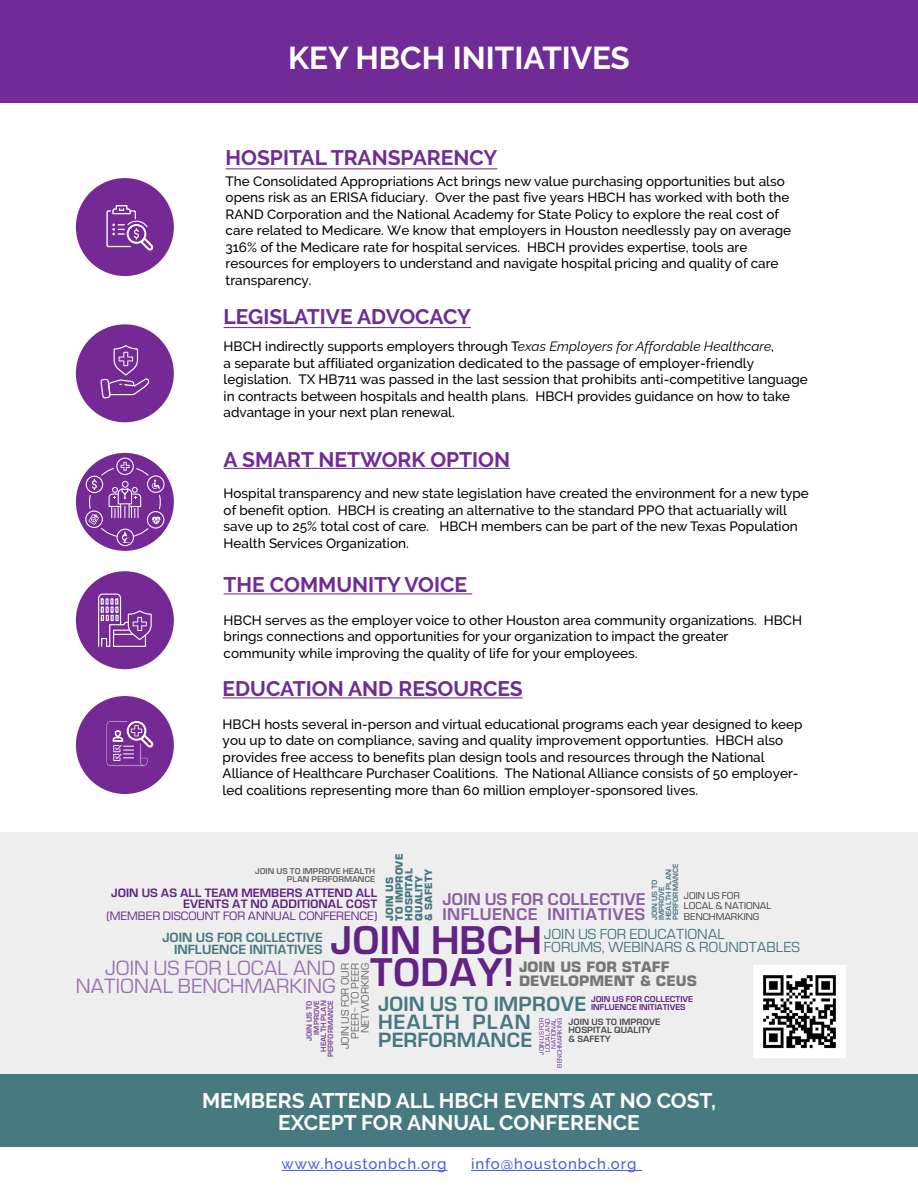
<style>
.page{position:relative;width:918px;height:1188px;background:#fff}
.page>*{position:absolute;margin:0;border:0;box-sizing:border-box;transform-origin:0 0}
.t1{font:37.2px/31.5px "Europe Demi";color:#612483;text-align:center}
.t2{font:700 31.5px "Raleway";color:#fff}
.t3{font:700 21px "Raleway";color:#702b96}
.t4{font:700 21px/22.2px "Raleway";color:#fff;text-align:center}
.t5{font:19.2px/18px "Europe";color:#9b75b2;text-align:right}
.t6{font:19.2px/18px "Europe Demi";color:#477881}
.t7{font:15.75px/15.6px "Europe Demi";letter-spacing:.03em;color:#8c5fa4}
.t8{font:500 15px "Raleway";letter-spacing:.06em;color:#485cdb}
.t9{font:700 13.95px/14px "Europe";color:#767676}
.t10{font:500 13.5px/16.5px "Raleway";color:#000}
.t11{font:13.5px/14px "Europe";color:#477881}
.t12{font:12.45px/12.5px "Europe Demi";color:#477881;text-align:right}
.t13{font:11.25px/11.2px "Europe Demi";color:#612483;text-align:right}
.t14{font:11.25px "Europe";color:#612483}
.t15{font:10.2px/10.2px "Europe";color:#666;text-align:right}
.t16{font:700 9.75px/9.8px "Europe";color:#477881}
.t17{font:9.15px/10.2px "Europe";color:#3b3b3b}
.t18{font:8.4px/8.4px "Europe Demi";color:#4b4b4b}
.t19{font:7.95px/7.9px "Europe Demi";color:#612483}
.t20{font:7.95px/7.9px "Europe Demi";color:#666;text-align:right}
.t21{font:7.05px/7.1px "Europe Demi";color:#7c4796;text-align:right}
.t22{font:7.05px/7.1px "Europe Demi";color:#497983}
.t23{font:6px/6.1px "Europe";color:#612483;text-align:right}
.s1{font-weight:400;font-style:italic}
</style>
<div class="page">
<div style="left:0;top:833px;width:918px;height:242px;background:#eee"></div>
<div style="left:0;top:1075px;width:918px;height:72px;background:#477981"></div>
<hr style="left:282px;top:1170px;width:166px;height:1px;background:#485cdb">
<hr style="left:471px;top:1170px;width:171px;height:1px;background:#485cdb">
<div style="left:0;top:0;width:918px;height:103px;background:#702b96"></div>
<hr style="left:226px;top:168px;width:271px;height:1px;background:#702b96">
<hr style="left:224px;top:327px;width:247px;height:1px;background:#702b96">
<hr style="left:224px;top:468px;width:286px;height:1px;background:#702b96">
<hr style="left:224px;top:593px;width:248px;height:1px;background:#702b96">
<hr style="left:223px;top:697px;width:300px;height:1px;background:#702b96">
<div style="left:76px;top:178px;width:98px;height:98px;background:#752995;border-radius:50%"></div>
<svg style="left:106px;top:205px;width:47px;height:45px"></svg>
<div style="left:76px;top:324px;width:98px;height:98px;background:#752995;border-radius:50%"></div>
<svg style="left:100px;top:346px;width:50px;height:52px"></svg>
<div style="left:76px;top:453px;width:98px;height:98px;background:#752995;border-radius:50%"></div>
<div style="left:83px;top:473px;width:23px;height:23px;border:8px solid #752995;border-radius:50%"></div>
<div style="left:86px;top:476px;width:17px;height:17px;border:2px solid #fff;border-radius:50%"></div>
<div style="left:114px;top:455px;width:22px;height:23px;border:8px solid #752995;border-radius:50%"></div>
<div style="left:116px;top:458px;width:18px;height:17px;border:2px solid #fff;border-radius:50%"></div>
<svg style="left:117px;top:459px;width:16px;height:15px"></svg>
<svg style="left:121px;top:462px;width:9px;height:9px"></svg>
<div style="left:144px;top:473px;width:23px;height:23px;border:8px solid #752995;border-radius:50%"></div>
<div style="left:147px;top:475px;width:18px;height:18px;border:2px solid #fff;border-radius:50%"></div>
<div style="left:144px;top:508px;width:23px;height:23px;border:8px solid #752995;border-radius:50%"></div>
<div style="left:147px;top:511px;width:17px;height:18px;border:2px solid #fff;border-radius:50%"></div>
<div style="left:148px;top:512px;width:15px;height:15px;background:#752995;border-radius:50%"></div>
<div style="left:83px;top:508px;width:23px;height:23px;border:8px solid #752995;border-radius:50%"></div>
<div style="left:85px;top:511px;width:18px;height:17px;border:2px solid #fff;border-radius:50%"></div>
<svg style="left:86px;top:512px;width:16px;height:15px"></svg>
<svg style="left:88px;top:477px;width:75px;height:48px"></svg>
<div style="left:117px;top:529px;width:17px;height:17px;border:2px solid #fff;border-radius:50%"></div>
<div style="left:118px;top:530px;width:15px;height:15px;background:#752995;border-radius:50%"></div>
<svg style="left:122px;top:532px;width:7px;height:11px"></svg>
<div style="left:76px;top:696px;width:98px;height:98px;background:#752995;border-radius:50%"></div>
<svg style="left:106px;top:721px;width:47px;height:45px"></svg>
<div style="left:76px;top:571px;width:98px;height:98px;background:#752995;border-radius:50%"></div>
<svg style="left:98px;top:593px;width:54px;height:54px"></svg>
<img style="left:753px;top:965px;width:93px;height:93px">
<h2 class="t2" style="left:288px;top:40px;width:343px">KEY HBCH INITIATIVES</h2>
<h3 class="t3" style="left:226px;top:146px;width:273px">HOSPITAL TRANSPARENCY</h3>
<p class="t10" style="left:226px;top:173px;width:567px">The Consolidated Appropriations Act brings new value purchasing opportunities but also opens risk as an ERISA fiduciary. Over the past five years HBCH has worked with both the RAND Corporation and the National Academy for State Policy to explore the real cost of care related to Medicare. We know that employers in Houston needlessly pay on average 316% of the Medicare rate for hospital services. HBCH provides expertise, tools are resources for employers to understand and navigate hospital pricing and quality of care transparency.</p>
<h3 class="t3" style="left:224px;top:305px;width:249px">LEGISLATIVE ADVOCACY</h3>
<p class="t10" style="left:224px;top:338px;width:586px">HBCH indirectly supports employers through T<span class="s1">exas Employers for Affordable Healthcare</span>,<br>a separate but affiliated organization dedicated to the passage of employer-friendly legislation. TX HB711 was passed in the last session that prohibits anti-competitive language in contracts between hospitals and health plans. HBCH provides guidance on how to take advantage in your next plan renewal.</p>
<h3 class="t3" style="left:224px;top:447px;width:288px">A SMART NETWORK OPTION</h3>
<p class="t10" style="left:224px;top:485px;width:587px">Hospital transparency and new state legislation have created the environment for a new type of benefit option. HBCH is creating an alternative to the standard PPO that actuarially will save up to 25% total cost of care. HBCH members can be part of the new Texas Population Health Services Organization.</p>
<h3 class="t3" style="left:224px;top:573px;width:245px">THE COMMUNITY VOICE</h3>
<p class="t10" style="left:224px;top:612px;width:580px">HBCH serves as the employer voice to other Houston area community organizations. HBCH brings connections and opportunities for your organization to impact the greater community while improving the quality of life for your employees.</p>
<h3 class="t3" style="left:223px;top:677px;width:302px">EDUCATION AND RESOURCES</h3>
<p class="t10" style="left:223px;top:716px;width:582px">HBCH hosts several in-person and virtual educational programs each year designed to keep you up to date on compliance, saving and quality improvement opportunties. HBCH also provides free access to benefits plan design tools and resources through the National Alliance of Healthcare Purchaser Coalitions. The National Alliance consists of 50 employer&shy;led coalitions representing more than 60 million employer-sponsored lives.</p>
<p class="t16" style="left:385px;top:921px;width:68px;rotate:-90deg">JOIN US<br>TO IMPROVE<br>HOSPITAL<br>QUALITY<br>&amp; SAFETY</p>
<p class="t22" style="left:651px;top:920px;width:58px;rotate:-90deg">JOIN US TO<br>IMPROVE<br>HEALTH PLAN<br>PERFORMANCE</p>
<p class="t11" style="left:544px;top:927px;width:258px">JOIN US FOR EDUCATIONAL<br>FORUMS, WEBINARS &amp; ROUNDTABLES</p>
<p class="t20" style="left:255px;top:867px;width:122px">JOIN US TO IMPROVE HEALTH<br>PLAN PERFORMANCE</p>
<p class="t13" style="left:111px;top:888px;width:268px">JOIN US AS ALL TEAM MEMBERS ATTEND ALL<br>EVENTS AT NO ADDITIONAL COST</p>
<p class="t14" style="left:106px;top:909px;width:272px">(MEMBER DISCOUNT FOR ANNUAL CONFERENCE)</p>
<p class="t12" style="left:162px;top:931px;width:162px">JOIN US FOR COLLECTIVE<br>INFLUENCE INITIATIVES</p>
<p class="t17" style="left:684px;top:891px;width:89px">JOIN US FOR<br>LOCAL &amp; NATIONAL<br>BENCHMARKING</p>
<p class="t7" style="left:442px;top:891px;width:205px">JOIN US FOR COLLECTIVE<br>INFLUENCE INITIATIVES</p>
<h1 class="t1" style="left:330px;top:925px;width:213px">JOIN HBCH<br>TODAY!</h1>
<h3 class="t6" style="left:378px;top:995px;width:210px">JOIN US TO IMPROVE<br>HEALTH PLAN<br>PERFORMANCE</h3>
<h3 class="t5" style="left:76px;top:959px;width:261px">JOIN US FOR LOCAL AND<br>NATIONAL BENCHMARKING</h3>
<p class="t9" style="left:519px;top:960px;width:179px">JOIN US FOR STAFF<br>DEVELOPMENT &amp; CEUS</p>
<p class="t23" style="left:539px;top:1068px;width:51px;rotate:-90deg">JOIN US FOR<br>LOCAL AND<br>NATIONAL<br>BENCHMARKING</p>
<p class="t15" style="left:340px;top:1049px;width:88px;rotate:-90deg">JOIN US FOR OUR<br>PEER- TO PEER<br>NETWORKING</p>
<p class="t19" style="left:591px;top:995px;width:104px">JOIN US FOR COLLECTIVE<br>INFLUENCE INITIATIVES</p>
<p class="t21" style="left:306px;top:1057px;width:58px;rotate:-90deg">JOIN US TO<br>IMPROVE<br>HEALTH PLAN<br>PERFORMANCE</p>
<p class="t18" style="left:569px;top:1017px;width:93px">JOIN US TO IMPROVE<br>HOSPITAL QUALITY &amp; SAFETY</p>
<h3 class="t4" style="left:202px;top:1089px;width:515px">MEMBERS ATTEND ALL HBCH EVENTS AT NO COST,<br>EXCEPT FOR ANNUAL CONFERENCE</h3>
<p class="t8" style="left:282px;top:1155px;width:167px">www.houstonbch.org</p>
<p class="t8" style="left:471px;top:1155px;width:167px">info@houstonbch.org</p>
</div>
